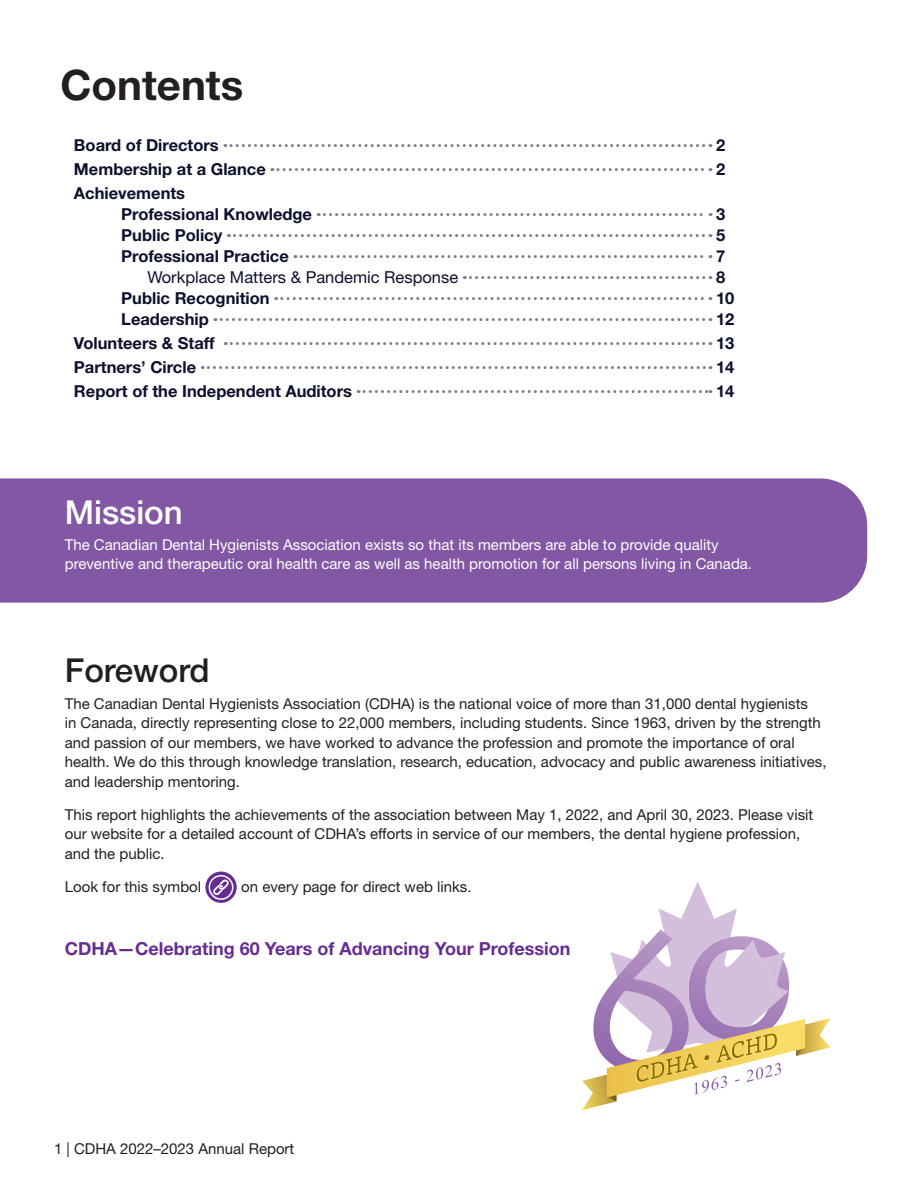
<style>
.page{position:relative;width:918px;height:1188px;background:#fff}
.page>*{position:absolute;margin:0;border:0;box-sizing:border-box;transform-origin:0 0}
.Contents_Title{font:700 42px "Helvetica Neue LT Std";color:#231f20}
.t1{font:500 33px "Helvetica Neue LT Std";color:#231f20}
.t2{font:500 33px "Helvetica Neue LT Std";color:#fff}
.Body{font:700 18px "Helvetica Neue LT Std";color:#652d91}
.TOC_Level_1{font:700 16.5px "Helvetica Neue LT Std";color:#0d102d}
.TOC_Level_2{font:700 16.5px "Helvetica Neue LT Std";color:#0d102d}
.TOC_Level_2-2{font:16.5px "Helvetica Neue LT Std";color:#0d102d}
.Body-2{font:15px/19.5px "Helvetica Neue LT Std";color:#231f20}
.Body-3{font:15px/19.5px "Helvetica Neue LT Std";color:#fff}
.page_number_LEFT{font:15px "Helvetica Neue LT Std";color:#231f20}
</style>
<div class="page">
<div style="left:0;top:478px;width:867px;height:125px;background:#8257a3"></div>
<svg style="left:225px;top:144px;width:486px;height:3px"></svg>
<svg style="left:272px;top:168px;width:439px;height:3px"></svg>
<svg style="left:318px;top:213px;width:393px;height:3px"></svg>
<svg style="left:228px;top:234px;width:483px;height:3px"></svg>
<svg style="left:295px;top:255px;width:416px;height:3px"></svg>
<svg style="left:464px;top:276px;width:247px;height:3px"></svg>
<svg style="left:276px;top:297px;width:435px;height:3px"></svg>
<svg style="left:215px;top:318px;width:496px;height:3px"></svg>
<svg style="left:225px;top:342px;width:486px;height:3px"></svg>
<svg style="left:202px;top:366px;width:509px;height:3px"></svg>
<svg style="left:358px;top:390px;width:353px;height:3px"></svg>
<svg style="left:582px;top:881px;width:249px;height:229px"></svg>
<svg style="left:205px;top:872px;width:32px;height:31px"></svg>
<div style="left:209px;top:875px;width:24px;height:25px;border:2px solid #fff;border-radius:50%"></div>
<svg style="left:213px;top:879px;width:16px;height:16px"></svg>
<p class="Contents_Title" style="left:60px;top:59px;width:184px">Contents</p>
<p class="TOC_Level_1" style="left:74px;top:135px;width:146px">Board of Directors</p>
<p class="TOC_Level_1" style="left:716px;top:135px;width:11px">2</p>
<p class="TOC_Level_1" style="left:74px;top:159px;width:193px">Membership at a Glance</p>
<p class="TOC_Level_1" style="left:716px;top:159px;width:11px">2</p>
<p class="TOC_Level_1" style="left:74px;top:183px;width:113px">Achievements</p>
<p class="TOC_Level_2" style="left:121px;top:204px;width:192px">Professional Knowledge</p>
<p class="TOC_Level_2" style="left:716px;top:204px;width:11px">3</p>
<p class="TOC_Level_2" style="left:121px;top:225px;width:103px">Public Policy</p>
<p class="TOC_Level_2" style="left:716px;top:225px;width:11px">5</p>
<p class="TOC_Level_2" style="left:121px;top:246px;width:169px">Professional Practice</p>
<p class="TOC_Level_2" style="left:716px;top:246px;width:11px">7</p>
<p class="TOC_Level_2-2" style="left:147px;top:267px;width:312px">Workplace Matters &amp; Pandemic Response</p>
<p class="TOC_Level_2" style="left:716px;top:267px;width:11px">8</p>
<p class="TOC_Level_2" style="left:121px;top:288px;width:150px">Public Recognition</p>
<p class="TOC_Level_2" style="left:716px;top:288px;width:20px">10</p>
<p class="TOC_Level_2" style="left:121px;top:309px;width:89px">Leadership</p>
<p class="TOC_Level_2" style="left:716px;top:309px;width:20px">12</p>
<p class="TOC_Level_1" style="left:74px;top:333px;width:142px">Volunteers &amp; Staff</p>
<p class="TOC_Level_1" style="left:716px;top:333px;width:20px">13</p>
<p class="TOC_Level_1" style="left:74px;top:357px;width:124px">Partners’ Circle</p>
<p class="TOC_Level_1" style="left:716px;top:357px;width:20px">14</p>
<p class="TOC_Level_1" style="left:74px;top:381px;width:280px">Report of the Independent Auditors</p>
<p class="TOC_Level_1" style="left:716px;top:381px;width:20px">14</p>
<h1 class="t2" style="left:65px;top:492px;width:120px">Mission</h1>
<p class="Body-3" style="left:65px;top:535px;width:689px">The Canadian Dental Hygienists Association exists so that its members are able to provide quality preventive and therapeutic oral health care as well as health promotion for all persons living in Canada.</p>
<h1 class="t1" style="left:65px;top:651px;width:146px">Foreword</h1>
<p class="Body-2" style="left:65px;top:693px;width:763px">The Canadian Dental Hygienists Association (CDHA) is the national voice of more than 31,000 dental hygienists<br>in Canada, directly representing close to 22,000 members, including students. Since 1963, driven by the strength and passion of our members, we have worked to advance the profession and promote the importance of oral health. We do this through knowledge translation, research, education, advocacy and public awareness initiatives, and leadership mentoring.</p>
<p class="Body-2" style="left:65px;top:804px;width:750px">This report highlights the achievements of the association between May 1, 2022, and April 30, 2023. Please visit our website for a detailed account of CDHA’s efforts in service of our members, the dental hygiene profession, and the public.</p>
<p class="Body-2" style="left:65px;top:876px;width:138px">Look for this symbol</p>
<p class="Body-2" style="left:241px;top:876px;width:232px">on every page for direct web links.</p>
<p class="Body" style="left:65px;top:937px;width:507px">CDHA—Celebrating 60 Years of Advancing Your Profession</p>
<p class="page_number_LEFT" style="left:54px;top:1140px;width:242px">1 | CDHA 2022–2023 Annual Report</p>
</div>
